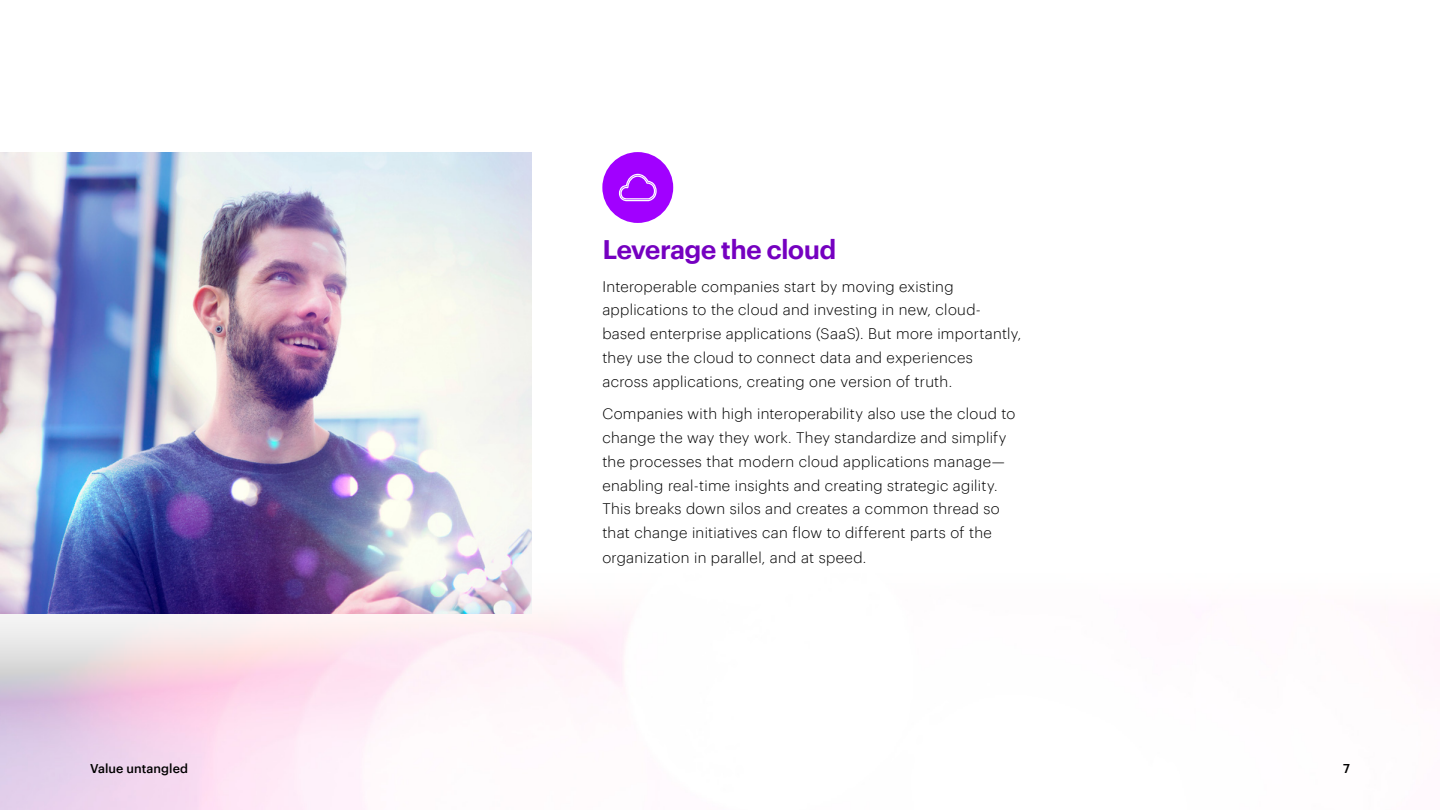
<style>
.page{position:relative;width:1440px;height:810px;background:#fff}
.page>*{position:absolute;margin:0;border:0;box-sizing:border-box;transform-origin:0 0}
.t1{font:600 26.25px "Graphik";letter-spacing:-.03em;color:#7500c0}
.t2{font:300 15px/24px "Graphik";letter-spacing:.02em;color:#000}
.t3{font:500 12.5px "Graphik";color:#000}
</style>
<div class="page">
<svg style="left:0;top:560px;width:1440px;height:250px"></svg>
<img style="left:0;top:152px;width:531px;height:461px">
<div style="left:602px;top:152px;width:71px;height:71px;background:#a100ff;border-radius:50%"></div>
<svg style="left:618px;top:173px;width:39px;height:29px"></svg>
<h1 class="t1" style="left:602px;top:229px;width:236px">Leverage the cloud</h1>
<p class="t2" style="left:602px;top:273px;width:420px">Interoperable companies start by moving existing applications to the cloud and investing in new, cloud&shy;based enterprise applications (SaaS). But more importantly, they use the cloud to connect data and experiences across applications, creating one version of truth.</p>
<p class="t2" style="left:602px;top:401px;width:415px">Companies with high interoperability also use the cloud to change the way they work. They standardize and simplify the processes that modern cloud applications manage— enabling real-time insights and creating strategic agility.<br>This breaks down silos and creates a common thread so that change initiatives can flow to different parts of the organization in parallel, and at speed.</p>
<p class="t3" style="left:90px;top:759px;width:100px">Value untangled</p>
<p class="t3" style="left:1343px;top:759px;width:8px">7</p>
</div>
